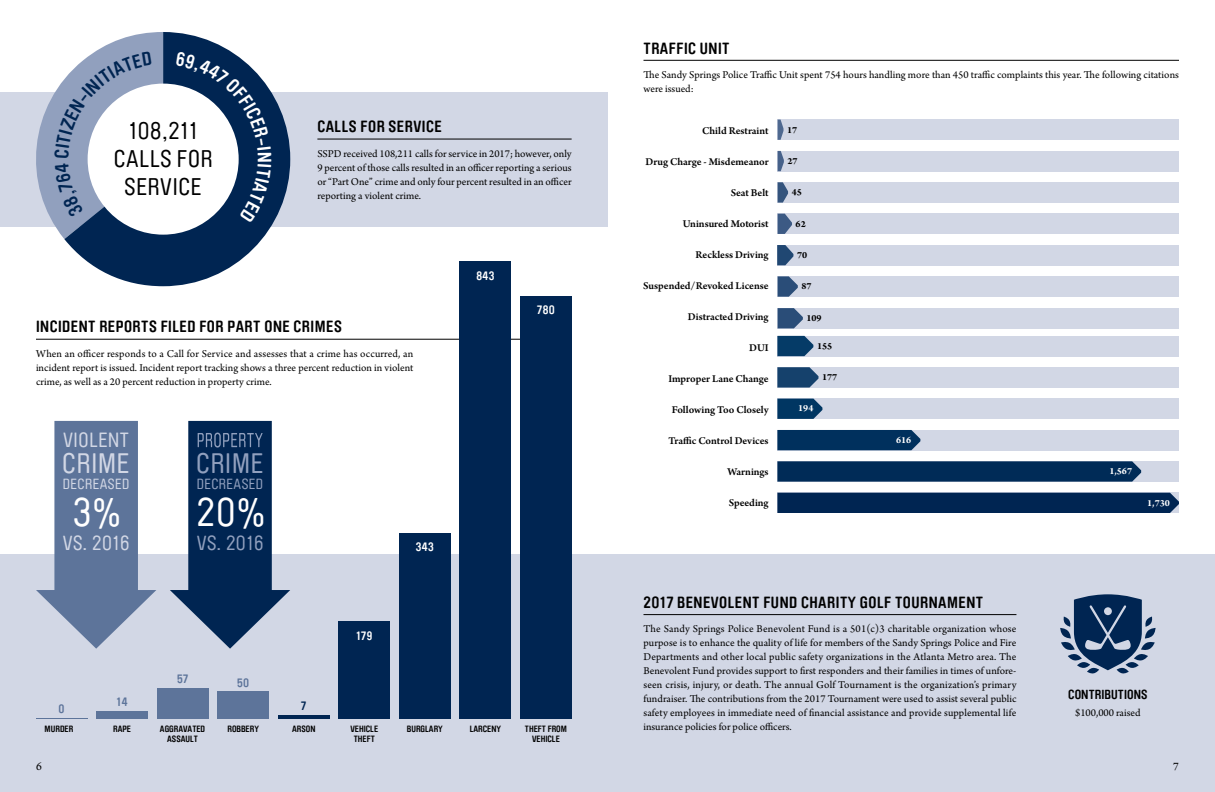
<style>
.page{position:relative;width:1215px;height:792px;background:#fff}
.page>*{position:absolute;margin:0;border:0;box-sizing:border-box;transform-origin:0 0}
.t1{font:39.5px "Brauer Neue";color:#fff}
.t2{font:27.8px "Brauer Neue";letter-spacing:.03em;color:#91a0be}
.t3{font:27.8px "Brauer Neue";letter-spacing:.03em;color:#d2d7e5}
.t4{font:23.8px/28px "Brauer Neue";letter-spacing:.03em;color:#000;text-align:center}
.t5{font:20.3px "Brauer Neue";letter-spacing:.03em;color:#d2d7e5}
.t6{font:20.1px "Brauer Neue";letter-spacing:.03em;color:#d2d7e5}
.t7{font:20.1px "Brauer Neue";letter-spacing:.03em;color:#91a0be}
.t8{font:700 16px "Brauer Neue";letter-spacing:.03em;color:#000}
.t9{font:14.5px "Brauer Neue";letter-spacing:.03em;color:#91a0be}
.t10{font:14.5px "Brauer Neue";letter-spacing:.03em;color:#d2d7e5}
.t11{font:700 13px "Brauer Neue";letter-spacing:.005em;color:#000}
.t12{font:700 12px "Brauer Neue";letter-spacing:.03em;color:#fff}
.t13{font:700 12px "Brauer Neue";color:#5d749a}
.t14{font:12px "Arno Pro";color:#000}
.t15{font:700 12px "Brauer Neue";color:#002552}
.t16{font:11px/14px "Arno Pro";color:#000;text-align:justify}
.t17{font:600 11px "Arno Pro";letter-spacing:-.005em;color:#000}
.t18{font:700 10px "Arno Pro";color:#000}
.t19{font:700 10px "Arno Pro";color:#fff}
.t20{font:700 9px/10px "Brauer Neue";color:#000;text-align:center}
</style>
<div class="page">
<hr style="left:36px;top:339px;width:515px;height:1px;background:#000">
<div style="left:0;top:92px;width:608px;height:134px;background:#d2d7e5"></div>
<div style="left:0;top:555px;width:1215px;height:237px;background:#d2d7e5"></div>
<div style="left:218px;top:691px;width:51px;height:28px;background:#5d749a"></div>
<div style="left:97px;top:711px;width:51px;height:8px;background:#5d749a"></div>
<div style="left:157px;top:688px;width:51px;height:31px;background:#5d749a"></div>
<hr style="left:278px;top:715px;width:51px;height:4px;background:#002552">
<div style="left:339px;top:622px;width:51px;height:97px;background:#002552"></div>
<div style="left:399px;top:533px;width:51px;height:186px;background:#002552"></div>
<hr style="left:317px;top:139px;width:255px;height:1px;background:#000">
<hr style="left:36px;top:718px;width:51px;height:1px;background:#5d749a">
<svg style="left:36px;top:421px;width:120px;height:228px"></svg>
<svg style="left:170px;top:421px;width:120px;height:228px"></svg>
<hr style="left:644px;top:614px;width:372px;height:1px;background:#000">
<hr style="left:644px;top:60px;width:535px;height:1px;background:#000">
<div style="left:778px;top:120px;width:401px;height:20px;background:#d2d7e5"></div>
<div style="left:778px;top:151px;width:401px;height:20px;background:#d2d7e5"></div>
<div style="left:778px;top:182px;width:401px;height:21px;background:#d2d7e5"></div>
<div style="left:778px;top:245px;width:401px;height:20px;background:#d2d7e5"></div>
<div style="left:778px;top:214px;width:401px;height:20px;background:#d2d7e5"></div>
<div style="left:778px;top:276px;width:401px;height:21px;background:#d2d7e5"></div>
<div style="left:778px;top:308px;width:401px;height:20px;background:#d2d7e5"></div>
<div style="left:777px;top:336px;width:402px;height:20px;background:#d2d7e5"></div>
<div style="left:777px;top:430px;width:402px;height:20px;background:#d2d7e5"></div>
<div style="left:777px;top:461px;width:402px;height:21px;background:#d2d7e5"></div>
<div style="left:777px;top:399px;width:402px;height:20px;background:#d2d7e5"></div>
<div style="left:777px;top:367px;width:402px;height:21px;background:#d2d7e5"></div>
<svg style="left:778px;top:120px;width:6px;height:20px"></svg>
<svg style="left:778px;top:151px;width:6px;height:20px"></svg>
<svg style="left:778px;top:276px;width:20px;height:21px"></svg>
<svg style="left:778px;top:308px;width:25px;height:20px"></svg>
<svg style="left:777px;top:367px;width:42px;height:21px"></svg>
<svg style="left:778px;top:214px;width:14px;height:20px"></svg>
<svg style="left:777px;top:245px;width:16px;height:20px"></svg>
<svg style="left:777px;top:399px;width:45px;height:20px"></svg>
<div style="left:777px;top:430px;width:143px;height:20px;background:#00305d"></div>
<div style="left:777px;top:493px;width:402px;height:20px;background:#002552"></div>
<svg style="left:777px;top:461px;width:364px;height:21px;background:#09325d"></svg>
<svg style="left:778px;top:182px;width:10px;height:21px"></svg>
<svg style="left:777px;top:336px;width:36px;height:20px"></svg>
<div style="left:460px;top:262px;width:51px;height:457px;background:#002552"></div>
<div style="left:520px;top:296px;width:52px;height:423px;background:#002552"></div>
<svg style="left:64px;top:32px;width:226px;height:254px;fill:#002552"></svg>
<div style="left:88px;top:84px;width:151px;height:151px;background:#fff;border-radius:50%"></div>
<svg style="left:1060px;top:594px;width:96px;height:80px"></svg>
<svg style="left:20px;top:32px;width:143px;height:207px"></svg>
<svg style="left:176px;top:52px;width:95px;height:171px"></svg>
<h3 class="t4" style="left:114px;top:117px;width:100px">108,211<br>CALLS FOR<br>SERVICE</h3>
<h3 class="t8" style="left:317px;top:118px;width:126px">CALLS FOR SERVICE</h3>
<p class="t16" style="left:317px;top:147px;width:256px">SSPD received 108,211 calls for service in 2017; however, only 9 percent of those calls resulted in an officer reporting a serious or “Part One” crime and only four percent resulted in an officer reporting a violent crime.</p>
<p class="t12" style="left:476px;top:269px;width:20px">843</p>
<p class="t12" style="left:537px;top:303px;width:19px">780</p>
<h3 class="t8" style="left:36px;top:318px;width:307px">INCIDENT REPORTS FILED FOR PART ONE CRIMES</h3>
<p class="t16" style="left:36px;top:347px;width:379px">When an officer responds to a Call for Service and assesses that a crime has occurred, an incident report is issued. Incident report tracking shows a three percent reduction in violent crime, as well as a 20 percent reduction in property crime.</p>
<h3 class="t5" style="left:63px;top:429px;width:67px">VIOLENT</h3>
<h2 class="t3" style="left:62px;top:448px;width:69px">CRIME</h2>
<h1 class="t1" style="left:73px;top:491px;width:49px">3%</h1>
<h1 class="t1" style="left:196px;top:491px;width:70px">20%</h1>
<h2 class="t2" style="left:196px;top:448px;width:69px">CRIME</h2>
<h3 class="t10" style="left:63px;top:476px;width:68px">DECREASED</h3>
<h3 class="t9" style="left:197px;top:476px;width:68px">DECREASED</h3>
<h3 class="t6" style="left:63px;top:532px;width:68px">VS. 2016</h3>
<h3 class="t7" style="left:197px;top:532px;width:68px">VS. 2016</h3>
<p class="t13" style="left:59px;top:702px;width:8px">0</p>
<p class="t13" style="left:117px;top:695px;width:12px">14</p>
<p class="t13" style="left:177px;top:672px;width:13px">57</p>
<p class="t13" style="left:237px;top:676px;width:14px">50</p>
<p class="t15" style="left:301px;top:699px;width:7px">7</p>
<p class="t12" style="left:356px;top:629px;width:18px">179</p>
<p class="t12" style="left:416px;top:540px;width:19px">343</p>
<p class="t20" style="left:45px;top:724px;width:30px">MURDER</p>
<p class="t20" style="left:113px;top:724px;width:19px">RAPE</p>
<p class="t20" style="left:292px;top:723px;width:25px">ARSON</p>
<p class="t20" style="left:350px;top:724px;width:29px">VEHICLE<br>THEFT</p>
<p class="t20" style="left:407px;top:723px;width:37px">BURGLARY</p>
<p class="t20" style="left:470px;top:723px;width:33px">LARCENY</p>
<p class="t20" style="left:525px;top:724px;width:43px">THEFT FROM<br>VEHICLE</p>
<p class="t20" style="left:160px;top:724px;width:47px">AGGRAVATED</p>
<p class="t20" style="left:227px;top:724px;width:33px">ROBBERY</p>
<p class="t20" style="left:167px;top:734px;width:32px">ASSAULT</p>
<h3 class="t8" style="left:644px;top:39px;width:88px">TRAFFIC UNIT</h3>
<p class="t16" style="left:644px;top:68px;width:537px">The Sandy Springs Police Traffic Unit spent 754 hours handling more than 450 traffic complaints this year. The following citations were issued:</p>
<p class="t18" style="left:787px;top:124px;width:12px">17</p>
<p class="t18" style="left:787px;top:155px;width:12px">27</p>
<p class="t17" style="left:702px;top:124px;width:68px">Child Restraint</p>
<p class="t17" style="left:646px;top:155px;width:125px">Drug Charge - Misdemeanor</p>
<p class="t17" style="left:731px;top:186px;width:39px">Seat Belt</p>
<p class="t17" style="left:683px;top:217px;width:87px">Uninsured Motorist</p>
<p class="t17" style="left:696px;top:248px;width:75px">Reckless Driving</p>
<p class="t17" style="left:643px;top:279px;width:127px">Suspended/Revoked License</p>
<p class="t17" style="left:688px;top:310px;width:82px">Distracted Driving</p>
<p class="t17" style="left:749px;top:341px;width:21px">DUI</p>
<p class="t17" style="left:668px;top:372px;width:102px">Improper Lane Change</p>
<p class="t17" style="left:672px;top:403px;width:98px">Following Too Closely</p>
<p class="t17" style="left:669px;top:434px;width:102px">Traffic Control Devices</p>
<p class="t17" style="left:728px;top:465px;width:43px">Warnings</p>
<p class="t17" style="left:729px;top:496px;width:41px">Speeding</p>
<p class="t18" style="left:792px;top:186px;width:12px">45</p>
<p class="t18" style="left:796px;top:218px;width:12px">62</p>
<p class="t18" style="left:797px;top:249px;width:12px">70</p>
<p class="t18" style="left:801px;top:280px;width:12px">87</p>
<p class="t18" style="left:806px;top:312px;width:17px">109</p>
<p class="t18" style="left:817px;top:340px;width:17px">155</p>
<p class="t18" style="left:822px;top:371px;width:17px">177</p>
<p class="t19" style="left:798px;top:403px;width:17px">194</p>
<p class="t19" style="left:896px;top:434px;width:17px">616</p>
<p class="t19" style="left:1109px;top:465px;width:24px">1,567</p>
<p class="t19" style="left:1147px;top:497px;width:24px">1,730</p>
<h3 class="t8" style="left:644px;top:593px;width:341px">2017 BENEVOLENT FUND CHARITY GOLF TOURNAMENT</h3>
<p class="t16" style="left:644px;top:623px;width:375px">The Sandy Springs Police Benevolent Fund is a 501(c)3 charitable organization whose purpose is to enhance the quality of life for members of the Sandy Springs Police and Fire Departments and other local public safety organizations in the Atlanta Metro area. The Benevolent Fund provides support to first responders and their families in times of unfore&shy;seen crisis, injury, or death. The annual Golf Tournament is the organization’s primary fundraiser. The contributions from the 2017 Tournament were used to assist several public safety employees in immediate need of financial assistance and provide supplemental life insurance policies for police officers.</p>
<p class="t11" style="left:1068px;top:687px;width:81px">CONTRIBUTIONS</p>
<p class="t16" style="left:1075px;top:707px;width:67px">$100,000 raised</p>
<p class="t14" style="left:36px;top:760px;width:7px">6</p>
<p class="t14" style="left:1173px;top:760px;width:7px">7</p>
</div>
